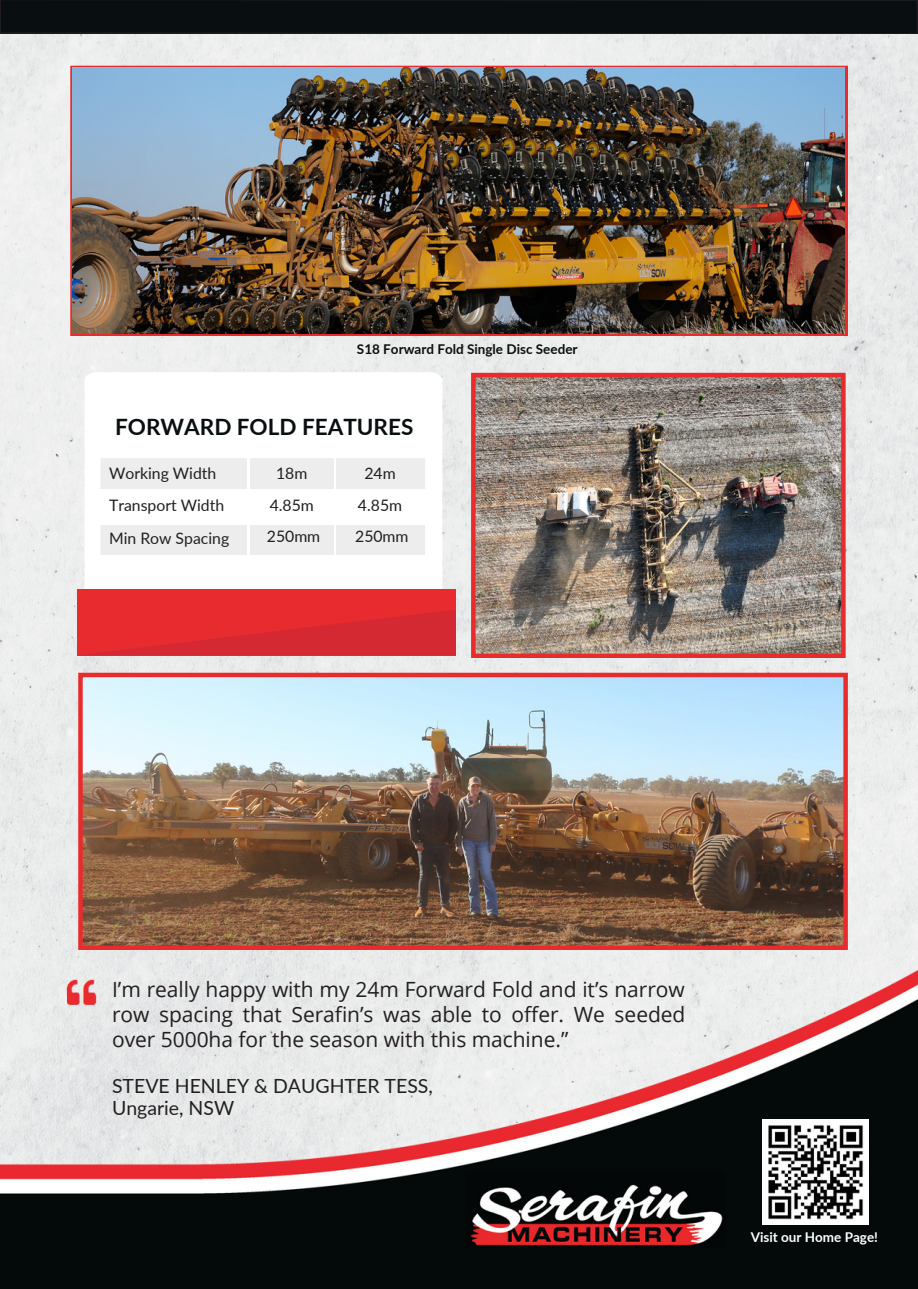
<style>
.page{position:relative;width:918px;height:1289px;background:#fff}
.page>*{position:absolute;margin:0;border:0;box-sizing:border-box;transform-origin:0 0}
.t1{font:700 22.5px "Lato";color:#090f10}
.t2{font:21px/24.8px "Open Sans";color:#231f20;text-align:justify}
.t3{font:19.5px/22.5px "Lato";color:#231f20}
.t4{font:15.75px/31.5px "Lato";color:#231f20;text-align:center}
.t5{font:700 13.5px "Lato";color:#090f10}
.t6{font:700 13.5px "Lato";color:#fff}
</style>
<div class="page">
<div style="left:0;top:34px;width:918px;height:927px;background:#ebedec"></div>
<div style="left:0;top:0;width:918px;height:34px;background:#090f10"></div>
<img style="left:78px;top:672px;width:770px;height:277px">
<svg style="left:70px;top:66px;width:778px;height:270px;background:#b8484e"></svg>
<img style="left:73px;top:68px;width:771px;height:265px">
<img style="left:471px;top:373px;width:375px;height:285px">
<img style="left:0;top:961px;width:918px;height:327px">
<img style="left:61px;top:971px;width:42px;height:45px">
<svg style="left:85px;top:372px;width:357px;height:217px"></svg>
<svg style="left:101px;top:458px;width:324px;height:97px"></svg>
<hr style="left:248px;top:458px;width:1px;height:32px;background:#fff">
<hr style="left:334px;top:458px;width:2px;height:32px;background:#fff">
<hr style="left:248px;top:491px;width:1px;height:31px;background:#fff">
<hr style="left:334px;top:491px;width:2px;height:31px;background:#fff">
<hr style="left:248px;top:524px;width:1px;height:31px;background:#fff">
<hr style="left:334px;top:524px;width:2px;height:31px;background:#fff">
<hr style="left:248px;top:557px;width:1px;height:31px;background:#fff">
<hr style="left:334px;top:557px;width:2px;height:31px;background:#fff">
<hr style="left:101px;top:490px;width:147px;height:1px;background:#fff">
<hr style="left:248px;top:490px;width:87px;height:1px;background:#fff">
<hr style="left:335px;top:490px;width:90px;height:1px;background:#fff">
<hr style="left:101px;top:522px;width:147px;height:2px;background:#fff">
<hr style="left:248px;top:522px;width:87px;height:2px;background:#fff">
<hr style="left:335px;top:522px;width:90px;height:2px;background:#fff">
<hr style="left:101px;top:555px;width:147px;height:2px;background:#fff">
<hr style="left:248px;top:555px;width:87px;height:2px;background:#fff">
<hr style="left:335px;top:555px;width:90px;height:2px;background:#fff">
<div style="left:77px;top:589px;width:379px;height:66px;background:#e82b2e"></div>
<svg style="left:83px;top:610px;width:373px;height:45px"></svg>
<img style="left:762px;top:1118px;width:106px;height:106px">
<img style="left:465px;top:1171px;width:260px;height:75px">
<p class="t5" style="left:357px;top:341px;width:222px">S18 Forward Fold Single Disc Seeder</p>
<p class="t1" style="left:115px;top:413px;width:300px">FORWARD FOLD FEATURES</p>
<p class="t4" style="left:109px;top:456px;width:122px;line-height:32.7px;text-align:left">Working Width<br>Transport Width<br>Min Row Spacing</p>
<p class="t4" style="left:267px;top:457px;width:55px">18m<br>4.85m<br>250mm</p>
<p class="t4" style="left:355px;top:457px;width:55px">24m<br>4.85m<br>250mm</p>
<p class="t2" style="left:112px;top:976px;width:575px">I’m really happy with my 24m Forward Fold and it’s narrow row spacing that Serafin’s was able to offer. We seeded over 5000ha for the season with this machine.”</p>
<p class="t3" style="left:112px;top:1073px;width:322px">STEVE HENLEY &amp; DAUGHTER TESS,<br>Ungarie, NSW</p>
<p class="t6" style="left:751px;top:1228px;width:129px">Visit our Home Page!</p>
</div>
